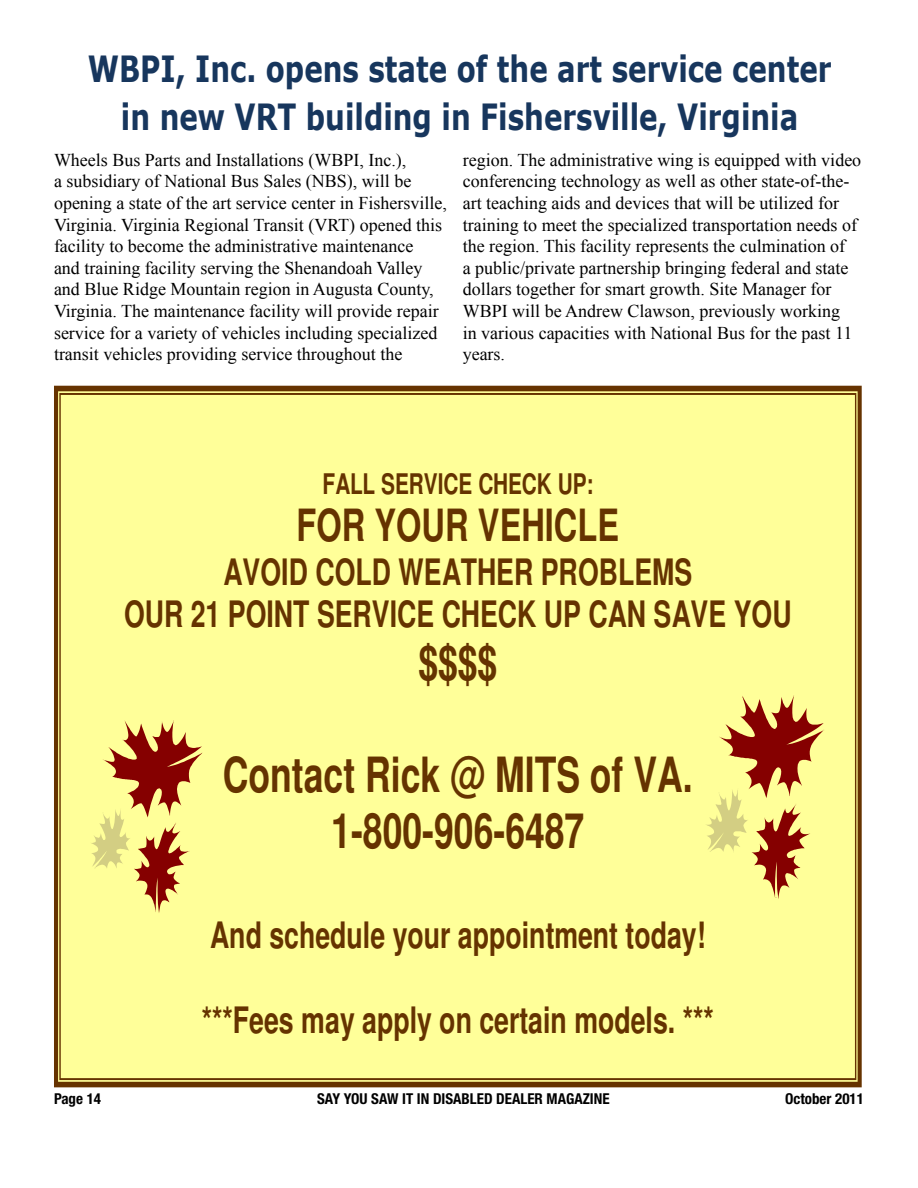
<style>
.page{position:relative;width:918px;height:1188px;background:#fff}
.page>*{position:absolute;margin:0;border:0;box-sizing:border-box;transform-origin:0 0}
.t1{font:700 48.6px/55.9px "Helvetica";color:#653300;text-align:center;scale:.73 1}
.t2{font:700 44.4px "Helvetica";color:#653300;scale:.73 1}
.t3{font:700 36.45px/42px "Helvetica";color:#653300;text-align:center;scale:.73 1}
.t4{font:700 36px/48.8px "Verdana";color:#17365d;text-align:center;scale:.77 1}
.t5{font:700 28.5px "Helvetica";letter-spacing:-.005em;color:#653300;scale:.73 1}
.t6{font:18px/21.6px "Times New Roman";color:#000}
.t7{font:700 condensed 15px "Helvetica Neue";color:#000}
</style>
<div class="page">
<div style="left:54px;top:386px;width:808px;height:701px;background:#ff9"></div>
<svg style="left:90px;top:720px;width:112px;height:193px;background:#dbb76e"></svg>
<svg style="left:706px;top:695px;width:118px;height:204px;background:#dbb66e"></svg>
<h3 class="t4" style="left:88px;top:43px;width:968px">WBPI, Inc. opens state of the art service center in new VRT building in Fishersville, Virginia</h3>
<p class="t6" style="left:54px;top:149px;width:394px">Wheels Bus Parts and Installations (WBPI, Inc.),<br>a subsidiary of National Bus Sales (NBS), will be opening a state of the art service center in Fishersville, Virginia. Virginia Regional Transit (VRT) opened this facility to become the administrative maintenance<br>and training facility serving the Shenandoah Valley and Blue Ridge Mountain region in Augusta County, Virginia. The maintenance facility will provide repair service for a variety of vehicles including specialized transit vehicles providing service throughout the</p>
<p class="t6" style="left:463px;top:149px;width:400px">region. The administrative wing is equipped with video conferencing technology as well as other state-of-the&shy;art teaching aids and devices that will be utilized for training to meet the specialized transportation needs of the region. This facility represents the culmination of<br>a public/private partnership bringing federal and state dollars together for smart growth. Site Manager for WBPI will be Andrew Clawson, previously working<br>in various capacities with National Bus for the past 11 years.</p>
<h3 class="t5" style="left:322px;top:472px;width:373px">FALL SERVICE CHECK UP:</h3>
<h2 class="t2" style="left:297px;top:509px;width:444px">FOR YOUR VEHICLE</h2>
<h3 class="t3" style="left:124px;top:554px;width:916px">AVOID COLD WEATHER PROBLEMS<br>OUR 21 POINT SERVICE CHECK UP CAN SAVE YOU</h3>
<h1 class="t1" style="left:418px;top:640px;width:110px">$$$$</h1>
<h1 class="t1" style="left:223px;top:751px;width:645px">Contact Rick @ MITS of VA.<br>1-800-906-6487</h1>
<h3 class="t3" style="left:210px;top:917px;width:680px">And schedule your appointment today!</h3>
<h3 class="t3" style="left:202px;top:1002px;width:703px">***Fees may apply on certain models. ***</h3>
<p class="t7" style="left:54px;top:1090px;width:49px">Page 14</p>
<p class="t7" style="left:317px;top:1090px;width:294px">SAY YOU SAW IT IN DISABLED DEALER MAGAZINE</p>
<p class="t7" style="left:785px;top:1090px;width:80px">October 2011</p>
</div>
